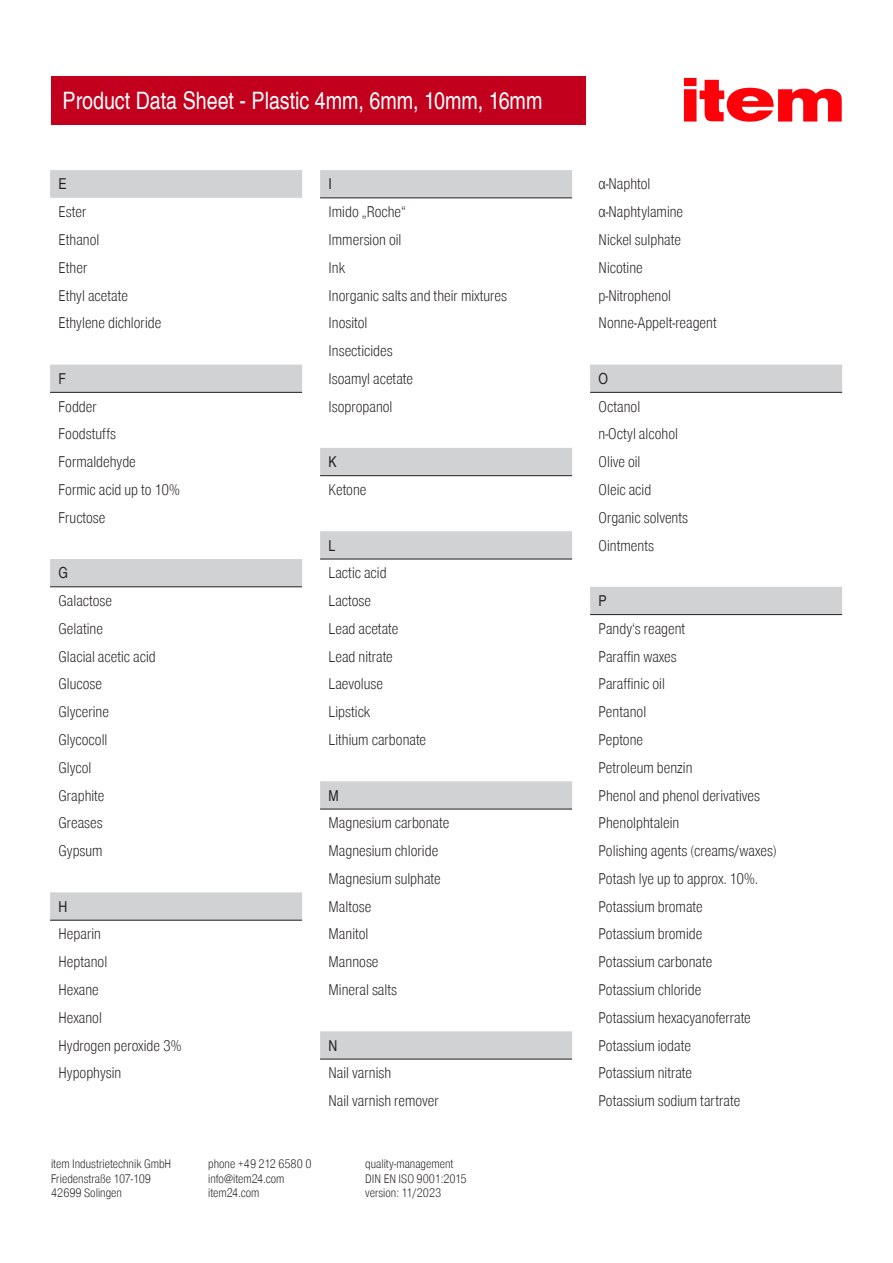
<style>
.page{position:relative;width:893px;height:1263px;background:#fff}
.page>*{position:absolute;margin:0;border:0;box-sizing:border-box;transform-origin:0 0}
.Headline_auf_rotem_Balken_16pt{font:24px "Item Global Reg Con";color:#fff}
.Copytext{font:15px "Item Global Lig Con";color:#231f20}
.Copytext_Reg{font:15px "Item Global Reg Con";color:#231f20}
.Copytext-2{font:15px "Item Global Reg Con";color:#231f20}
.t1{font:12px/14.4px "Item Global Lig Con";color:#231f20}
</style>
<div class="page">
<div style="left:51px;top:77px;width:535px;height:48px;background:#c2001d"></div>
<svg style="left:684px;top:78px;width:158px;height:44px"></svg>
<svg style="left:50px;top:170px;width:252px;height:750px"></svg>
<hr style="left:50px;top:392px;width:252px;height:1px;background:#231f20">
<hr style="left:50px;top:586px;width:252px;height:1px;background:#231f20">
<hr style="left:50px;top:920px;width:252px;height:1px;background:#231f20">
<svg style="left:320px;top:170px;width:252px;height:889px"></svg>
<hr style="left:320px;top:559px;width:252px;height:1px;background:#231f20">
<hr style="left:320px;top:809px;width:252px;height:1px;background:#231f20">
<hr style="left:320px;top:1059px;width:252px;height:1px;background:#231f20">
<hr style="left:320px;top:475px;width:252px;height:1px;background:#231f20">
<hr style="left:320px;top:198px;width:252px;height:1px;background:#231f20">
<svg style="left:590px;top:365px;width:252px;height:249px"></svg>
<hr style="left:590px;top:392px;width:252px;height:1px;background:#231f20">
<hr style="left:590px;top:614px;width:252px;height:1px;background:#231f20">
<p class="Headline_auf_rotem_Balken_16pt" style="left:63px;top:84px;width:481px">Product Data Sheet - Plastic 4mm, 6mm, 10mm, 16mm</p>
<p class="Copytext-2" style="left:59px;top:173px;width:10px">E</p>
<p class="Copytext" style="left:59px;top:201px;width:29px">Ester</p>
<p class="Copytext" style="left:59px;top:229px;width:42px">Ethanol</p>
<p class="Copytext" style="left:59px;top:257px;width:30px">Ether</p>
<p class="Copytext" style="left:59px;top:285px;width:71px">Ethyl acetate</p>
<p class="Copytext" style="left:59px;top:313px;width:104px">Ethylene dichloride</p>
<p class="Copytext_Reg" style="left:59px;top:368px;width:9px">F</p>
<p class="Copytext" style="left:59px;top:396px;width:40px">Fodder</p>
<p class="Copytext" style="left:59px;top:424px;width:59px">Foodstuffs</p>
<p class="Copytext" style="left:59px;top:451px;width:79px">Formaldehyde</p>
<p class="Copytext" style="left:59px;top:479px;width:123px">Formic acid up to 10%</p>
<p class="Copytext" style="left:59px;top:507px;width:48px">Fructose</p>
<p class="Copytext_Reg" style="left:59px;top:562px;width:11px">G</p>
<p class="Copytext" style="left:59px;top:590px;width:55px">Galactose</p>
<p class="Copytext" style="left:59px;top:618px;width:46px">Gelatine</p>
<p class="Copytext" style="left:59px;top:646px;width:99px">Glacial acetic acid</p>
<p class="Copytext" style="left:59px;top:674px;width:45px">Glucose</p>
<p class="Copytext" style="left:59px;top:701px;width:52px">Glycerine</p>
<p class="Copytext" style="left:59px;top:729px;width:50px">Glycocoll</p>
<p class="Copytext" style="left:59px;top:757px;width:34px">Glycol</p>
<p class="Copytext" style="left:59px;top:785px;width:47px">Graphite</p>
<p class="Copytext" style="left:59px;top:813px;width:46px">Greases</p>
<p class="Copytext" style="left:59px;top:840px;width:46px">Gypsum</p>
<p class="Copytext_Reg" style="left:59px;top:895px;width:10px">H</p>
<p class="Copytext" style="left:59px;top:924px;width:44px">Heparin</p>
<p class="Copytext" style="left:59px;top:951px;width:50px">Heptanol</p>
<p class="Copytext" style="left:59px;top:979px;width:42px">Hexane</p>
<p class="Copytext" style="left:59px;top:1007px;width:45px">Hexanol</p>
<p class="Copytext" style="left:59px;top:1035px;width:125px">Hydrogen peroxide 3%</p>
<p class="Copytext" style="left:59px;top:1063px;width:64px">Hypophysin</p>
<p class="Copytext_Reg" style="left:329px;top:173px;width:5px">I</p>
<p class="Copytext" style="left:329px;top:201px;width:79px">Imido „Roche“</p>
<p class="Copytext" style="left:329px;top:229px;width:74px">Immersion oil</p>
<p class="Copytext" style="left:329px;top:257px;width:18px">Ink</p>
<p class="Copytext" style="left:329px;top:285px;width:180px">Inorganic salts and their mixtures</p>
<p class="Copytext" style="left:329px;top:313px;width:40px">Inositol</p>
<p class="Copytext" style="left:329px;top:340px;width:66px">Insecticides</p>
<p class="Copytext" style="left:329px;top:368px;width:86px">Isoamyl acetate</p>
<p class="Copytext" style="left:329px;top:396px;width:65px">Isopropanol</p>
<p class="Copytext_Reg" style="left:329px;top:451px;width:10px">K</p>
<p class="Copytext" style="left:329px;top:479px;width:39px">Ketone</p>
<p class="Copytext_Reg" style="left:329px;top:534px;width:8px">L</p>
<p class="Copytext" style="left:329px;top:563px;width:60px">Lactic acid</p>
<p class="Copytext" style="left:329px;top:590px;width:44px">Lactose</p>
<p class="Copytext" style="left:329px;top:618px;width:71px">Lead acetate</p>
<p class="Copytext" style="left:329px;top:646px;width:66px">Lead nitrate</p>
<p class="Copytext" style="left:329px;top:674px;width:56px">Laevoluse</p>
<p class="Copytext" style="left:329px;top:701px;width:43px">Lipstick</p>
<p class="Copytext" style="left:329px;top:729px;width:99px">Lithium carbonate</p>
<p class="Copytext_Reg" style="left:329px;top:784px;width:12px">M</p>
<p class="Copytext" style="left:329px;top:813px;width:122px">Magnesium carbonate</p>
<p class="Copytext" style="left:329px;top:840px;width:111px">Magnesium chloride</p>
<p class="Copytext" style="left:329px;top:868px;width:114px">Magnesium sulphate</p>
<p class="Copytext" style="left:329px;top:896px;width:44px">Maltose</p>
<p class="Copytext" style="left:329px;top:924px;width:41px">Manitol</p>
<p class="Copytext" style="left:329px;top:951px;width:51px">Mannose</p>
<p class="Copytext" style="left:329px;top:979px;width:70px">Mineral salts</p>
<p class="Copytext_Reg" style="left:329px;top:1034px;width:10px">N</p>
<p class="Copytext" style="left:329px;top:1063px;width:64px">Nail varnish</p>
<p class="Copytext" style="left:329px;top:1090px;width:112px">Nail varnish remover</p>
<p class="t1" style="left:51px;top:1157px;width:122px">item Industrietechnik GmbH<br>Friedenstraße 107-109<br>42699 Solingen</p>
<p class="t1" style="left:208px;top:1157px;width:105px">phone +49 212 6580 0 info@item24.com item24.com</p>
<p class="t1" style="left:365px;top:1157px;width:103px">quality-management<br>DIN EN ISO 9001:2015 version: 11/2023</p>
<p class="Copytext" style="left:599px;top:174px;width:53px">α-Naphtol</p>
<p class="Copytext" style="left:599px;top:201px;width:86px">α-Naphtylamine</p>
<p class="Copytext" style="left:599px;top:229px;width:84px">Nickel sulphate</p>
<p class="Copytext" style="left:599px;top:257px;width:46px">Nicotine</p>
<p class="Copytext" style="left:599px;top:285px;width:74px">p-Nitrophenol</p>
<p class="Copytext" style="left:599px;top:313px;width:120px">Nonne-Appelt-reagent</p>
<p class="Copytext_Reg" style="left:599px;top:368px;width:11px">O</p>
<p class="Copytext" style="left:599px;top:396px;width:43px">Octanol</p>
<p class="Copytext" style="left:599px;top:424px;width:81px">n-Octyl alcohol</p>
<p class="Copytext" style="left:599px;top:451px;width:43px">Olive oil</p>
<p class="Copytext" style="left:599px;top:479px;width:54px">Oleic acid</p>
<p class="Copytext" style="left:599px;top:507px;width:91px">Organic solvents</p>
<p class="Copytext" style="left:599px;top:535px;width:57px">Ointments</p>
<p class="Copytext_Reg" style="left:599px;top:590px;width:10px">P</p>
<p class="Copytext" style="left:599px;top:618px;width:88px">Pandy‘s reagent</p>
<p class="Copytext" style="left:599px;top:646px;width:80px">Paraffin waxes</p>
<p class="Copytext" style="left:599px;top:674px;width:68px">Paraffinic oil</p>
<p class="Copytext" style="left:599px;top:701px;width:49px">Pentanol</p>
<p class="Copytext" style="left:599px;top:729px;width:46px">Peptone</p>
<p class="Copytext" style="left:599px;top:757px;width:95px">Petroleum benzin</p>
<p class="Copytext" style="left:599px;top:785px;width:163px">Phenol and phenol derivatives</p>
<p class="Copytext" style="left:599px;top:813px;width:82px">Phenolphtalein</p>
<p class="Copytext" style="left:599px;top:840px;width:180px">Polishing agents (creams/waxes)</p>
<p class="Copytext" style="left:599px;top:868px;width:161px">Potash lye up to approx. 10%.</p>
<p class="Copytext" style="left:599px;top:896px;width:106px">Potassium bromate</p>
<p class="Copytext" style="left:599px;top:924px;width:105px">Potassium bromide</p>
<p class="Copytext" style="left:599px;top:951px;width:115px">Potassium carbonate</p>
<p class="Copytext" style="left:599px;top:979px;width:104px">Potassium chloride</p>
<p class="Copytext" style="left:599px;top:1007px;width:154px">Potassium hexacyanoferrate</p>
<p class="Copytext" style="left:599px;top:1035px;width:94px">Potassium iodate</p>
<p class="Copytext" style="left:599px;top:1063px;width:95px">Potassium nitrate</p>
<p class="Copytext" style="left:599px;top:1090px;width:143px">Potassium sodium tartrate</p>
</div>
